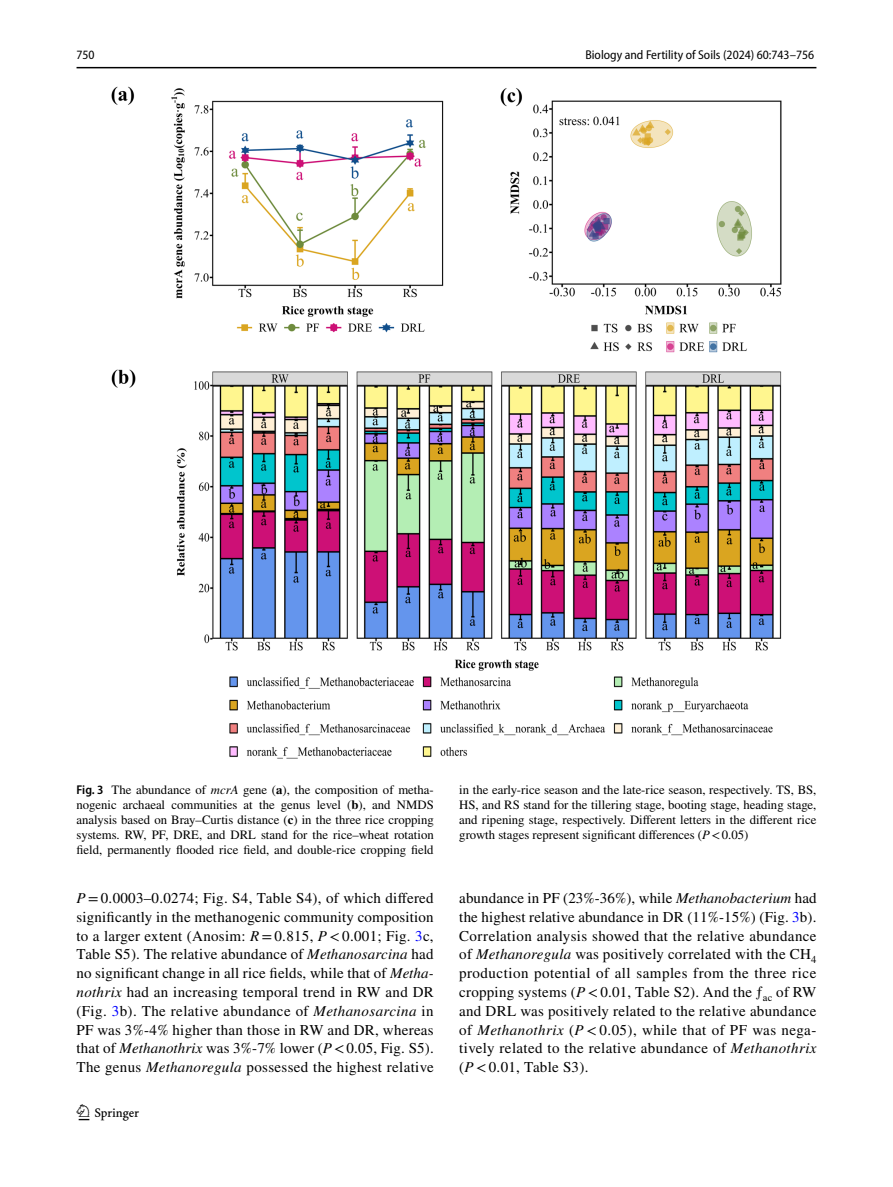
<style>
.page{position:relative;width:893px;height:1187px;background:#fff}
.page>*{position:absolute;margin:0;border:0;box-sizing:border-box;transform-origin:0 0}
.t1{font:22.5px "Springnew Regular 2";color:#000}
.t2{font:15px/18.8px "STIX";letter-spacing:.02em;color:#000;text-align:justify}
.t3{font:12.75px/15px "STIX";color:#000;text-align:justify}
.t4{font:semi-condensed 12.75px "Myriad Pro";color:#000}
.s1{font-family:"Myriad Pro";font-weight:600;font-stretch:semi-condensed}
.s2{font-style:italic}
.s3{font-weight:700}
.s4{color:#00f}
</style>
<div class="page">
<hr style="left:77px;top:67px;width:739px;height:1px;background:#000">
<img style="left:111px;top:87px;width:670px;height:671px">
<p class="t4" style="left:77px;top:48px;width:20px">750</p>
<p class="t4" style="left:585px;top:48px;width:230px">Biology and Fertility of Soils (2024) 60:743–756</p>
<p class="t3" style="left:77px;top:783px;width:359px"><span class="s1">Fig. 3</span> The abundance of <span class="s2">mcrA</span> gene (<span class="s3">a</span>), the composition of metha&shy;nogenic archaeal communities at the genus level (<span class="s3">b</span>), and NMDS analysis based on Bray–Curtis distance (<span class="s3">c</span>) in the three rice cropping systems. RW, PF, DRE, and DRL stand for the rice–wheat rotation field, permanently flooded rice field, and double-rice cropping field</p>
<p class="t3" style="left:459px;top:783px;width:359px">in the early-rice season and the late-rice season, respectively. TS, BS, HS, and RS stand for the tillering stage, booting stage, heading stage, and ripening stage, respectively. Different letters in the different rice growth stages represent significant differences (<span class="s2">P</span>&lt;0.05)</p>
<p class="t2" style="left:77px;top:889px;width:359px"><span class="s2">P</span>=0.0003–0.0274; Fig. S4, Table S4), of which differed significantly in the methanogenic community composition to a larger extent (Anosim: <span class="s2">R</span>=0.815, <span class="s2">P</span>&lt;0.001; Fig. <span class="s4">3</span>c, Table S5). The relative abundance of <span class="s2">Methanosarcina</span> had no significant change in all rice fields, while that of <span class="s2">Metha&shy;nothrix</span> had an increasing temporal trend in RW and DR (Fig. <span class="s4">3</span>b). The relative abundance of <span class="s2">Methanosarcina</span> in PF was 3%-4% higher than those in RW and DR, whereas that of <span class="s2">Methanothrix</span> was 3%-7% lower (<span class="s2">P</span>&lt;0.05, Fig. S5).<br>The genus <span class="s2">Methanoregula</span> possessed the highest relative</p>
<p class="t2" style="left:459px;top:889px;width:359px">abundance in PF (23%-36%), while <span class="s2">Methanobacterium</span> had the highest relative abundance in DR (11%-15%) (Fig. <span class="s4">3</span>b).<br>Correlation analysis showed that the relative abundance of <span class="s2">Methanoregula</span> was positively correlated with the CH<sub>4 </sub>production potential of all samples from the three rice cropping systems (<span class="s2">P</span>&lt;0.01, Table S2). And the ƒ<sub>ac</sub> of RW and DRL was positively related to the relative abundance of <span class="s2">Methanothrix</span> (<span class="s2">P</span> &lt; 0.05), while that of PF was nega&shy;tively related to the relative abundance of <span class="s2">Methanothrix </span>(<span class="s2">P</span>&lt;0.01, Table S3).</p>
<h1 class="t1" style="left:79px;top:1104px;width:62px">1 3</h1>
</div>
